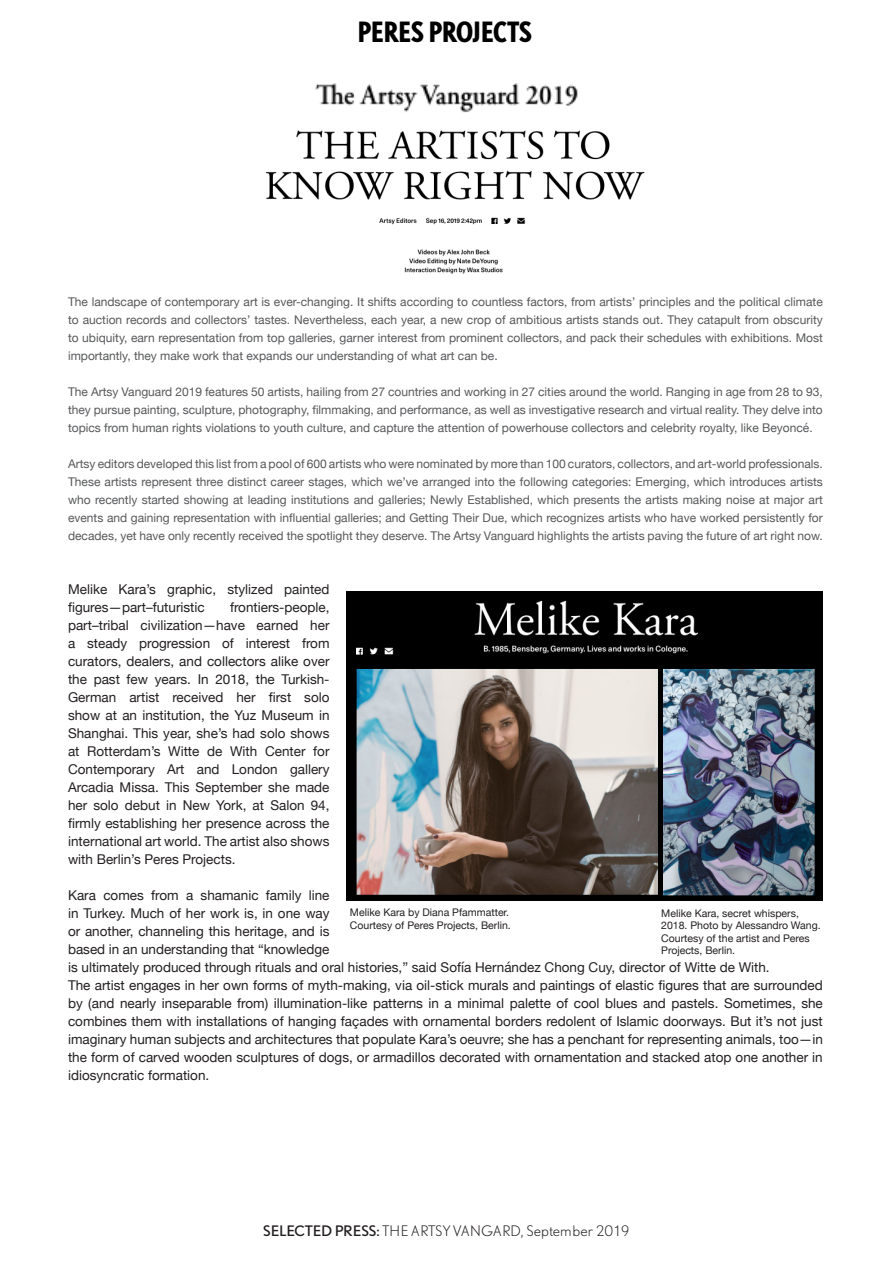
<style>
.page{position:relative;width:893px;height:1263px;background:#fff}
.page>*{position:absolute;margin:0;border:0;box-sizing:border-box;transform-origin:0 0}
.t1{font:700 condensed 25.95px "DTL Nobel T";letter-spacing:-.03em;color:#000}
.t2{font:13.5px/18px "Helvetica Neue";color:#231f20;text-align:justify}
.Portfolio_Style{font:300 13.5px "DTL Nobel T";letter-spacing:-.01em;color:#231f20}
.t3{font:12px/18px "Helvetica Neue";color:#57585a;text-align:justify}
.t4{font:10.5px/12.6px "Helvetica Neue";color:#231f20}
.s1{font-weight:400}
</style>
<div class="page">
<img style="left:315px;top:83px;width:263px;height:30px">
<img style="left:347px;top:592px;width:476px;height:308px">
<img style="left:265px;top:130px;width:380px;height:144px">
<h1 class="t1" style="left:357px;top:14px;width:177px">PERES PROJECTS</h1>
<p class="t3" style="left:68px;top:293px;width:756px">The landscape of contemporary art is ever-changing. It shifts according to countless factors, from artists’ principles and the political climate to auction records and collectors’ tastes. Nevertheless, each year, a new crop of ambitious artists stands out. They catapult from obscurity to ubiquity, earn representation from top galleries, garner interest from prominent collectors, and pack their schedules with exhibitions. Most importantly, they make work that expands our understanding of what art can be.</p>
<p class="t3" style="left:68px;top:383px;width:756px">The Artsy Vanguard 2019 features 50 artists, hailing from 27 countries and working in 27 cities around the world. Ranging in age from 28 to 93, they pursue painting, sculpture, photography, filmmaking, and performance, as well as investigative research and virtual reality. They delve into topics from human rights violations to youth culture, and capture the attention of powerhouse collectors and celebrity royalty, like Beyoncé.</p>
<p class="t3" style="left:68px;top:455px;width:756px">Artsy editors developed this list from a pool of 600 artists who were nominated by more than 100 curators, collectors, and art-world professionals.<br>These artists represent three distinct career stages, which we’ve arranged into the following categories: Emerging, which introduces artists who recently started showing at leading institutions and galleries; Newly Established, which presents the artists making noise at major art events and gaining representation with influential galleries; and Getting Their Due, which recognizes artists who have worked persistently for decades, yet have only recently received the spotlight they deserve. The Artsy Vanguard highlights the artists paving the future of art right now.</p>
<p class="t2" style="left:68px;top:581px;width:263px">Melike Kara’s graphic, stylized painted figures—part–futuristic</p>
<p class="t2" style="left:68px;top:599px;width:263px;text-indent:162px">frontiers-people, part–tribal civilization—have earned her a steady progression of interest from curators, dealers, and collectors alike over the past few years. In 2018, the Turkish-German artist received her first solo show at an institution, the Yuz Museum in Shanghai. This year, she’s had solo shows at Rotterdam’s Witte de With Center for Contemporary Art and London gallery Arcadia Missa. This September she made her solo debut in New York, at Salon 94, firmly establishing her presence across the international art world. The artist also shows with Berlin’s Peres Projects.</p>
<p class="t2" style="left:68px;top:887px;width:263px">Kara comes from a shamanic family line in Turkey. Much of her work is, in one way or another, channeling this heritage, and is based in an understanding that “knowledge</p>
<p class="t4" style="left:350px;top:907px;width:161px">Melike Kara by Diana Pfammatter.</p>
<p class="t4" style="left:350px;top:919px;width:162px">Courtesy of Peres Projects, Berlin.</p>
<p class="t4" style="left:661px;top:907px;width:161px">Melike Kara, secret whispers,<br>2018. Photo by Alessandro Wang.<br>Courtesy of the artist and Peres<br>Projects, Berlin.</p>
<p class="t2" style="left:68px;top:959px;width:703px">is ultimately produced through rituals and oral histories,” said Sofía Hernández Chong Cuy, director of Witte de With.</p>
<p class="t2" style="left:68px;top:977px;width:756px">The artist engages in her own forms of myth-making, via oil-stick murals and paintings of elastic figures that are surrounded by (and nearly inseparable from) illumination-like patterns in a minimal palette of cool blues and pastels. Sometimes, she combines them with installations of hanging façades with ornamental borders redolent of Islamic doorways. But it’s not just imaginary human subjects and architectures that populate Kara’s oeuvre; she has a penchant for representing animals, too—in the form of carved wooden sculptures of dogs, or armadillos decorated with ornamentation and stacked atop one another in idiosyncratic formation.</p>
<p class="Portfolio_Style" style="left:263px;top:1221px;width:368px"><span class="s1">SELECTED PRESS:</span> THE ARTSY VANGARD, September 2019</p>
</div>
